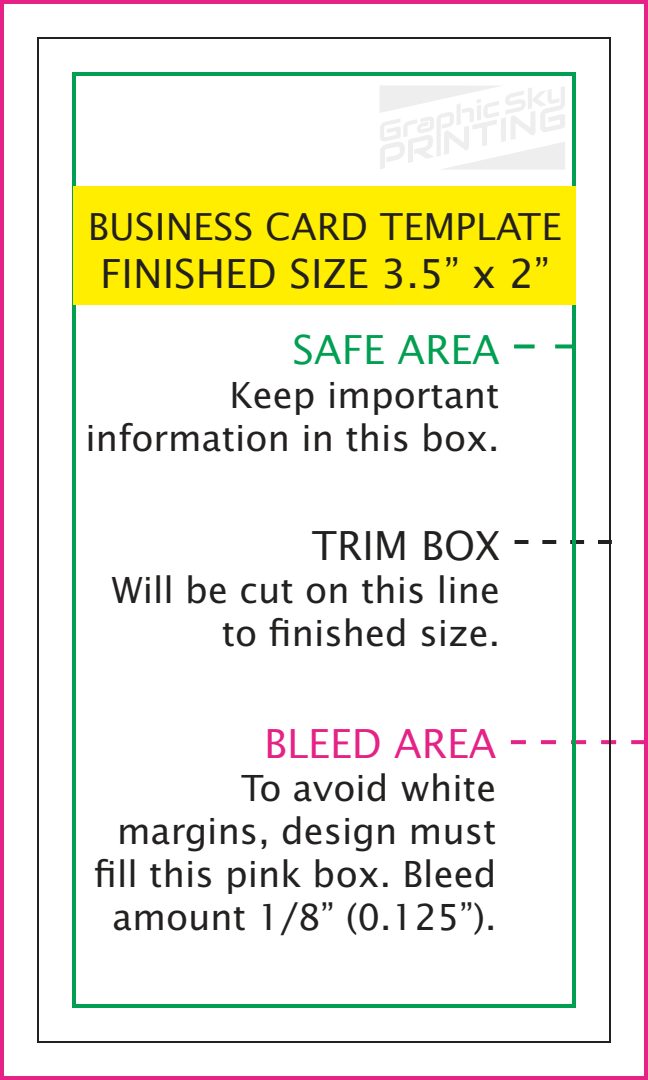
<style>
.page{position:relative;width:648px;height:1080px;background:#fff}
.page>*{position:absolute;margin:0;border:0;box-sizing:border-box;transform-origin:0 0}
.t1{font:40px "Lucida Sans";color:#232020}
.t2{font:40px "Lucida Sans";color:#e52285}
.t3{font:40px "Lucida Sans";color:#009f52}
.t4{font:37.2px "Lucida Sans";color:#232020}
.t5{font:36px/43.2px "Lucida Sans";color:#232020;text-align:right}
</style>
<div class="page">
<svg style="left:380px;top:86px;width:185px;height:84px"></svg>
<div style="left:0;top:0;width:648px;height:1080px;border:4px solid #e52285"></div>
<svg style="left:511px;top:740px;width:135px;height:4px"></svg>
<svg style="left:515px;top:540px;width:97px;height:4px"></svg>
<svg style="left:514px;top:344px;width:57px;height:4px"></svg>
<div style="left:72px;top:72px;width:504px;height:936px;border:4px solid #009f52"></div>
<div style="left:73px;top:186px;width:503px;height:118px;background:#fe0"></div>
<p class="t4" style="left:88px;top:204px;width:475px">BUSINESS CARD TEMPLATE</p>
<p class="t1" style="left:100px;top:249px;width:451px">FINISHED SIZE 3.5” x 2”</p>
<p class="t3" style="left:293px;top:325px;width:209px">SAFE AREA</p>
<p class="t5" style="left:86px;top:372px;width:416px">Keep important information in this box.</p>
<p class="t1" style="left:312px;top:521px;width:190px">TRIM BOX</p>
<p class="t5" style="left:112px;top:568px;width:390px">Will be cut on this line to finished size.</p>
<p class="t2" style="left:264px;top:719px;width:234px">BLEED AREA</p>
<p class="t5" style="left:94px;top:765px;width:404px">To avoid white margins, design must fill this pink box. Bleed amount 1/8” (0.125”).</p>
</div>
